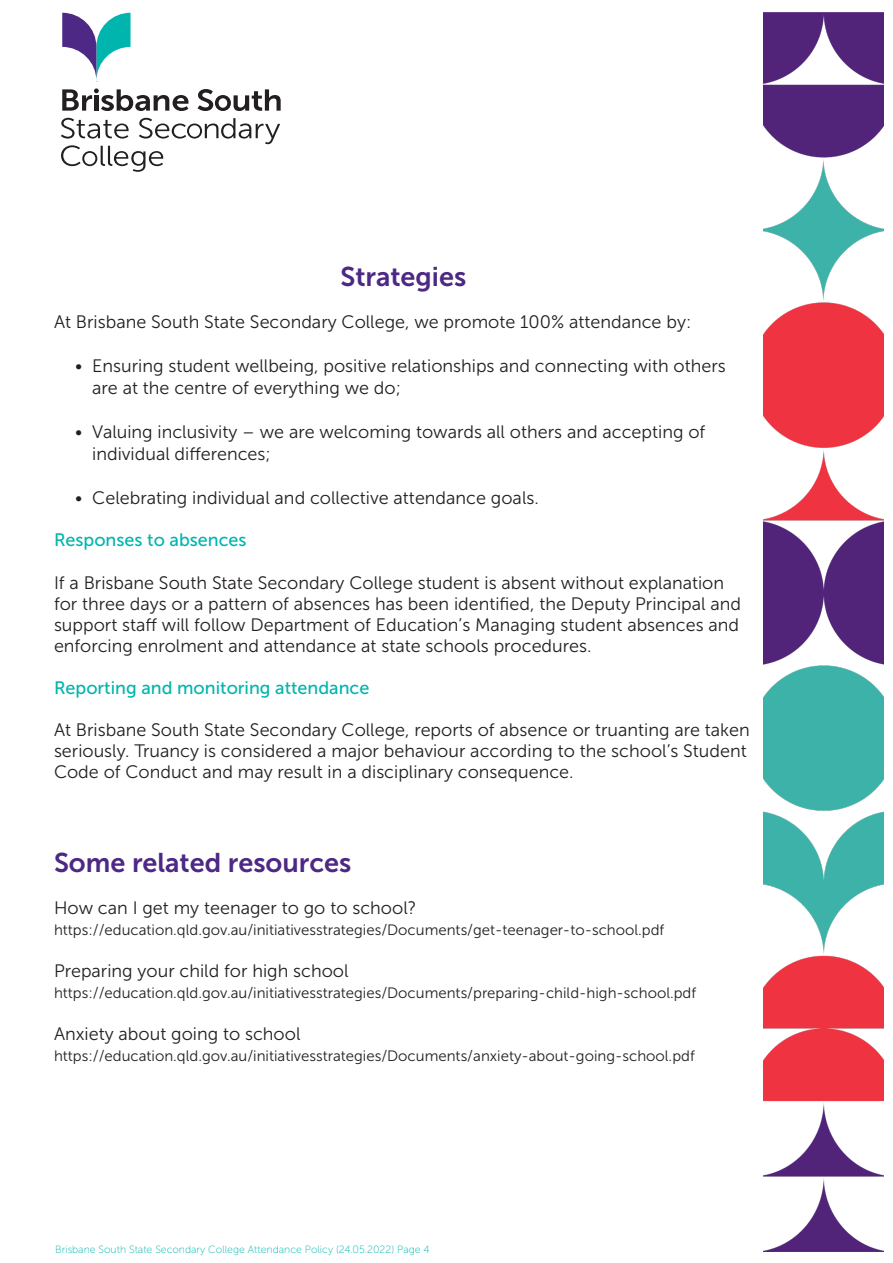
<style>
.page{position:relative;width:893px;height:1263px;background:#fff}
.page>*{position:absolute;margin:0;border:0;box-sizing:border-box;transform-origin:0 0}
.Small_Heading{font:27px "Museo Sans 700";color:#4d2884}
.Heading{font:27px "Museo Sans 700";color:#4d2884}
.t1{font:18px/21px "Museo Sans 300";color:#231f20}
.Subheadding{font:18px "Museo Sans 500";color:#00b5ae}
.t2{font:15px "Museo Sans 300";color:#231f20}
.t3{font:10.5px "Museo Sans 100";color:#00b5ae}
</style>
<div class="page">
<svg style="left:197px;top:89px;width:84px;height:22px"></svg>
<svg style="left:61px;top:118px;width:219px;height:54px"></svg>
<svg style="left:62px;top:88px;width:126px;height:23px"></svg>
<svg style="left:62px;top:13px;width:69px;height:67px"></svg>
<img style="left:764px;top:13px;width:119px;height:1239px">
<p class="Heading" style="left:340px;top:261px;width:127px">Strategies</p>
<p class="t1" style="left:54px;top:311px;width:639px">At Brisbane South State Secondary College, we promote 100% attendance by:</p>
<p class="t1" style="left:92px;top:354px;width:635px;line-height:22.5px;text-indent:-17px">• Ensuring student wellbeing, positive relationships and connecting with others are at the centre of everything we do;</p>
<p class="t1" style="left:92px;top:420px;width:614px;line-height:22.5px;text-indent:-17px">• Valuing inclusivity – we are welcoming towards all others and accepting of individual differences;</p>
<p class="t1" style="left:75px;top:487px;width:465px">• Celebrating individual and collective attendance goals.</p>
<p class="Subheadding" style="left:54px;top:530px;width:194px">Responses to absences</p>
<p class="t1" style="left:54px;top:572px;width:689px">If a Brisbane South State Secondary College student is absent without explanation for three days or a pattern of absences has been identified, the Deputy Principal and support staff will follow Department of Education’s Managing student absences and enforcing enrolment and attendance at state schools procedures.</p>
<p class="Subheadding" style="left:54px;top:678px;width:317px">Reporting and monitoring attendance</p>
<p class="t1" style="left:54px;top:719px;width:697px">At Brisbane South State Secondary College, reports of absence or truanting are taken seriously. Truancy is considered a major behaviour according to the school’s Student<br>Code of Conduct and may result in a disciplinary consequence.</p>
<p class="Small_Heading" style="left:54px;top:847px;width:299px">Some related resources</p>
<p class="t1" style="left:54px;top:897px;width:364px">How can I get my teenager to go to school?</p>
<p class="t2" style="left:54px;top:922px;width:612px">https://education.qld.gov.au/initiativesstrategies/Documents/get-teenager-to-school.pdf</p>
<p class="t1" style="left:54px;top:961px;width:296px">Preparing your child for high school</p>
<p class="t2" style="left:54px;top:985px;width:644px">https://education.qld.gov.au/initiativesstrategies/Documents/preparing-child-high-school.pdf</p>
<p class="t1" style="left:54px;top:1024px;width:248px">Anxiety about going to school</p>
<p class="t2" style="left:54px;top:1048px;width:642px">https://education.qld.gov.au/initiativesstrategies/Documents/anxiety-about-going-school.pdf</p>
<p class="t3" style="left:55px;top:1243px;width:376px">Brisbane South State Secondary College Attendance Policy (24.05.2022) Page 4</p>
</div>
